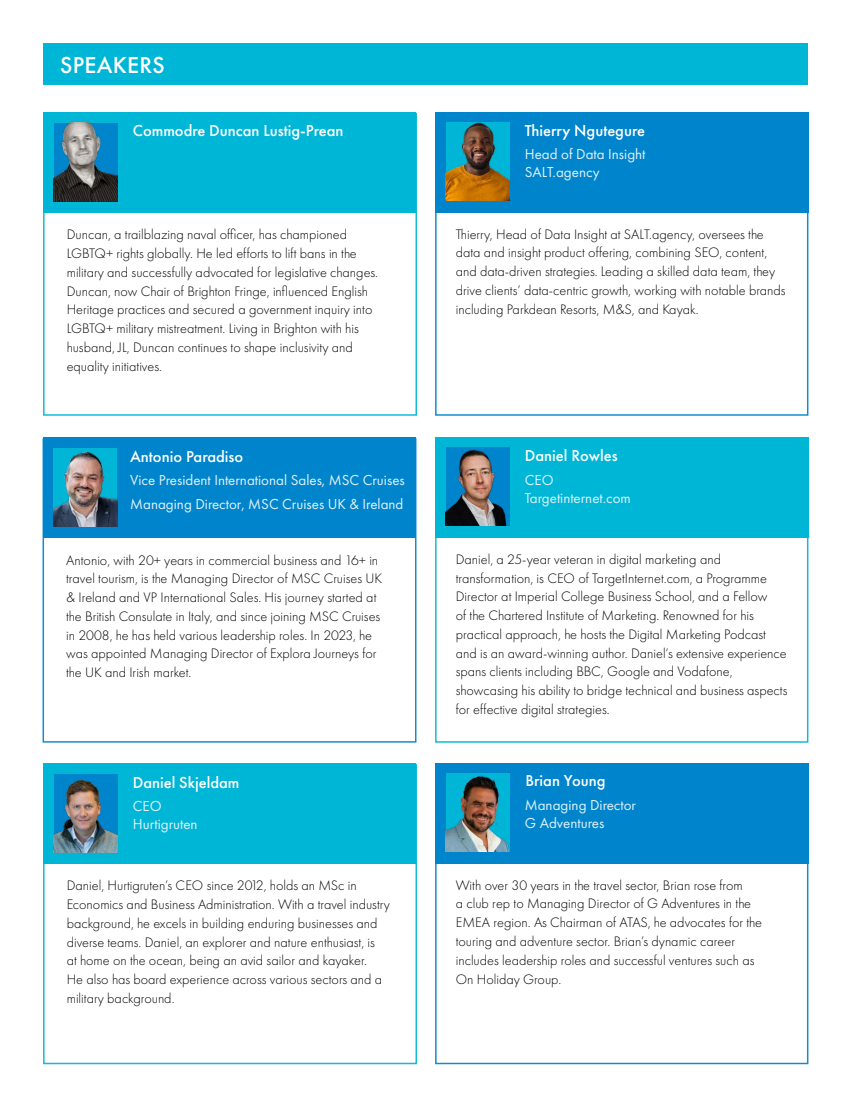
<style>
.page{position:relative;width:851px;height:1106px;background:#fff}
.page>*{position:absolute;margin:0;border:0;box-sizing:border-box;transform-origin:0 0}
.t1{font:500 24px "Futura PT";letter-spacing:.01em;color:#fff}
.t2{font:500 16.5px "Futura PT";color:#fff}
.t3{font:15px/18px "Futura PT";color:#e1f2f9}
.t4{font:300 14.25px/18.8px "Futura PT";color:#000}
</style>
<div class="page">
<div style="left:43px;top:43px;width:764px;height:41px;background:#00b6d7"></div>
<div style="left:435px;top:437px;width:373px;height:100px;background:#00b6d7"></div>
<div style="left:435px;top:439px;width:373px;height:303px;border:2px solid #00b6d7"></div>
<img style="left:445px;top:447px;width:64px;height:78px">
<div style="left:44px;top:763px;width:372px;height:100px;background:#00b6d7"></div>
<div style="left:43px;top:764px;width:374px;height:300px;border:2px solid #00b6d7"></div>
<img style="left:54px;top:774px;width:63px;height:78px">
<div style="left:43px;top:437px;width:372px;height:100px;background:#0085cd"></div>
<div style="left:43px;top:438px;width:373px;height:304px;border:2px solid #0085cd"></div>
<img style="left:53px;top:448px;width:64px;height:79px">
<div style="left:435px;top:763px;width:373px;height:100px;background:#0085cd"></div>
<div style="left:435px;top:765px;width:373px;height:299px;border:2px solid #0085cd"></div>
<img style="left:445px;top:773px;width:64px;height:78px">
<div style="left:435px;top:112px;width:373px;height:100px;background:#0085cd"></div>
<div style="left:435px;top:114px;width:373px;height:302px;border:2px solid #0085cd"></div>
<img style="left:445px;top:122px;width:64px;height:78px">
<div style="left:44px;top:112px;width:372px;height:100px;background:#00b6d7"></div>
<div style="left:43px;top:113px;width:374px;height:303px;border:2px solid #00b6d7"></div>
<img style="left:54px;top:123px;width:63px;height:78px">
<h1 class="t1" style="left:60px;top:51px;width:106px">SPEAKERS</h1>
<p class="t2" style="left:133px;top:121px;width:212px">Commodre Duncan Lustig-Prean</p>
<p class="t4" style="left:67px;top:225px;width:313px">Duncan, a trailblazing naval officer, has championed LGBTQ+ rights globally. He led efforts to lift bans in the military and successfully advocated for legislative changes.<br>Duncan, now Chair of Brighton Fringe, influenced English Heritage practices and secured a government inquiry into LGBTQ+ military mistreatment. Living in Brighton with his husband, JL, Duncan continues to shape inclusivity and equality initiatives.</p>
<p class="t2" style="left:130px;top:447px;width:115px">Antonio Paradiso</p>
<p class="t3" style="left:130px;top:467px;width:276px;line-height:24.3px">Vice President International Sales, MSC Cruises<br>Managing Director, MSC Cruises UK &amp; Ireland</p>
<p class="t4" style="left:66px;top:550px;width:317px">Antonio, with 20+ years in commercial business and 16+ in travel tourism, is the Managing Director of MSC Cruises UK &amp; Ireland and VP International Sales. His journey started at the British Consulate in Italy, and since joining MSC Cruises in 2008, he has held various leadership roles. In 2023, he was appointed Managing Director of Explora Journeys for the UK and Irish market.</p>
<p class="t2" style="left:133px;top:772px;width:108px">Daniel Skjeldam</p>
<p class="t3" style="left:133px;top:796px;width:66px">CEO<br>Hurtigruten</p>
<p class="t4" style="left:67px;top:876px;width:324px">Daniel, Hurtigruten’s CEO since 2012, holds an MSc in Economics and Business Administration. With a travel industry background, he excels in building enduring businesses and diverse teams. Daniel, an explorer and nature enthusiast, is<br>at home on the ocean, being an avid sailor and kayaker.<br>He also has board experience across various sectors and a military background.</p>
<p class="t2" style="left:524px;top:121px;width:122px">Thierry Ngutegure</p>
<p class="t3" style="left:524px;top:145px;width:122px">Head of Data Insight<br>SALT.agency</p>
<p class="t4" style="left:455px;top:224px;width:331px">Thierry, Head of Data Insight at SALT.agency, oversees the data and insight product offering, combining SEO, content, and data-driven strategies. Leading a skilled data team, they drive clients’ data-centric growth, working with notable brands including Parkdean Resorts, M&amp;S, and Kayak.</p>
<p class="t2" style="left:524px;top:446px;width:94px">Daniel Rowles</p>
<p class="t3" style="left:524px;top:470px;width:108px">CEO<br>Targetinternet.com</p>
<p class="t4" style="left:455px;top:550px;width:333px">Daniel, a 25-year veteran in digital marketing and transformation, is CEO of TargetInternet.com, a Programme Director at Imperial College Business School, and a Fellow<br>of the Chartered Institute of Marketing. Renowned for his practical approach, he hosts the Digital Marketing Podcast and is an award-winning author. Daniel’s extensive experience spans clients including BBC, Google and Vodafone, showcasing his ability to bridge technical and business aspects for effective digital strategies.</p>
<p class="t2" style="left:525px;top:770px;width:81px">Brian Young</p>
<p class="t3" style="left:524px;top:796px;width:113px">Managing Director<br>G Adventures</p>
<p class="t4" style="left:455px;top:875px;width:308px">With over 30 years in the travel sector, Brian rose from<br>a club rep to Managing Director of G Adventures in the EMEA region. As Chairman of ATAS, he advocates for the touring and adventure sector. Brian’s dynamic career includes leadership roles and successful ventures such as On Holiday Group.</p>
</div>
